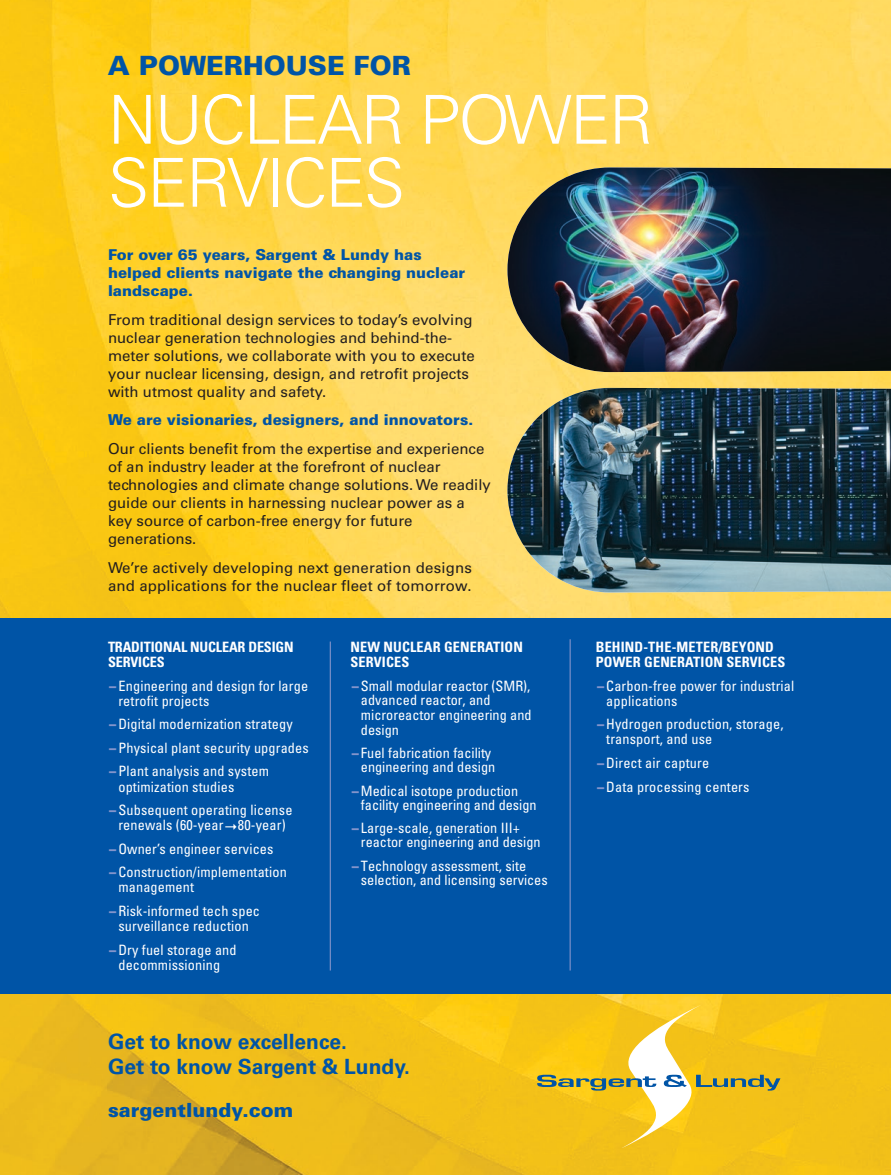
<style>
.page{position:relative;width:891px;height:1175px;background:#fff}
.page>*{position:absolute;margin:0;border:0;box-sizing:border-box;transform-origin:0 0}
.t1{font:300 67.5px/63px "Univers LT Std";color:#fff}
.t2{font:900 26.55px "Univers LT Std";color:#0054a6}
.t3{font:700 21px/25.5px "Univers LT Std";color:#0054a6}
.t4{font:900 19.5px "Univers LT Std";color:#0054a6}
.t5{font:15px/18px "Univers LT Std";color:#231f20}
.t6{font:900 15px/18px "Univers LT Std";color:#0054a6}
.t7{font:condensed 14.25px/15px "Univers LT Std";letter-spacing:.01em;color:#fff}
.t8{font:700 condensed 14.25px/15px "Univers LT Std";letter-spacing:.01em;color:#fff}
.t9{font:700 condensed 14.25px/15px "Univers LT Std";letter-spacing:-.01em;color:#fff}
.s1{font-weight:900;font-stretch:normal;color:#8394cb}
.s2{font-family:"Lucida Grande";font-stretch:normal}
</style>
<div class="page">
<img style="left:0;top:0;width:891px;height:1174px">
<img style="left:610px;top:167px;width:281px;height:205px">
<img style="left:507px;top:167px;width:103px;height:205px">
<img style="left:610px;top:388px;width:281px;height:204px">
<img style="left:507px;top:388px;width:103px;height:204px">
<div style="left:0;top:618px;width:891px;height:375px;background:#0054a6"></div>
<hr style="left:330px;top:641px;width:1px;height:329px;background:#8394cb">
<hr style="left:570px;top:639px;width:1px;height:331px;background:#8394cb">
<svg style="left:537px;top:1004px;width:243px;height:143px"></svg>
<h2 class="t2" style="left:108px;top:49px;width:305px">A POWERHOUSE FOR</h2>
<h1 class="t1" style="left:108px;top:88px;width:547px">NUCLEAR POWER<br>SERVICES</h1>
<p class="t6" style="left:108px;top:245px;width:359px">For over 65 years, Sargent &amp; Lundy has helped clients navigate the changing nuclear landscape.</p>
<p class="t5" style="left:108px;top:310px;width:368px">From traditional design services to today’s evolving nuclear generation technologies and behind-the&shy;meter solutions, we collaborate with you to execute your nuclear licensing, design, and retrofit projects with utmost quality and safety.</p>
<p class="t6" style="left:108px;top:411px;width:367px">We are visionaries, designers, and innovators.</p>
<p class="t5" style="left:108px;top:440px;width:384px">Our clients benefit from the expertise and experience of an industry leader at the forefront of nuclear technologies and climate change solutions. We readily guide our clients in harnessing nuclear power as a key source of carbon-free energy for future generations.</p>
<p class="t5" style="left:108px;top:559px;width:365px">We’re actively developing next generation designs and applications for the nuclear fleet of tomorrow.</p>
<p class="t9" style="left:108px;top:639px;width:187px">TRADITIONAL NUCLEAR DESIGN<br>SERVICES</p>
<p class="t7" style="left:118px;top:677px;width:191px;text-indent:-9px"><span class="s1">–</span> Engineering and design for large retrofit projects</p>
<p class="t7" style="left:109px;top:716px;width:185px"><span class="s1">–</span>Digital modernization strategy</p>
<p class="t7" style="left:109px;top:740px;width:201px"><span class="s1">–</span> Physical plant security upgrades</p>
<p class="t7" style="left:118px;top:763px;width:152px;text-indent:-9px"><span class="s1">–</span> Plant analysis and system optimization studies</p>
<p class="t7" style="left:109px;top:802px;width:185px;text-align:center"><span class="s1">–</span> Subsequent operating license renewals (60-year<span class="s2">→</span>80-year)</p>
<p class="t7" style="left:109px;top:841px;width:166px"><span class="s1">–</span>Owner’s engineer services</p>
<p class="t7" style="left:118px;top:864px;width:170px;text-indent:-9px"><span class="s1">–</span> Construction/implementation management</p>
<p class="t7" style="left:109px;top:903px;width:152px;text-align:center"><span class="s1">–</span> Risk-informed tech spec surveillance reduction</p>
<p class="t7" style="left:109px;top:942px;width:129px;text-align:center"><span class="s1">–</span>Dry fuel storage and decommissioning</p>
<p class="t8" style="left:351px;top:639px;width:174px">NEW NUCLEAR GENERATION<br>SERVICES</p>
<p class="t7" style="left:361px;top:678px;width:172px;text-indent:-9px"><span class="s1">–</span> Small modular reactor (SMR), advanced reactor, and microreactor engineering and design</p>
<p class="t7" style="left:352px;top:746px;width:145px;line-height:14px;text-align:right"><span class="s1">–</span> Fuel fabrication facility engineering and design</p>
<p class="t7" style="left:361px;top:783px;width:177px;line-height:14px;text-indent:-9px"><span class="s1">–</span> Medical isotope production facility engineering and design</p>
<p class="t7" style="left:361px;top:821px;width:181px;line-height:14px;text-indent:-9px"><span class="s1">–</span> Large-scale, generation III+ reactor engineering and design</p>
<p class="t7" style="left:361px;top:858px;width:188px;line-height:14px;text-indent:-9px"><span class="s1">–</span> Technology assessment, site selection, and licensing services</p>
<h3 class="t3" style="left:108px;top:1028px;width:303px">Get to know excellence.<br>Get to know Sargent &amp; Lundy.</h3>
<h3 class="t4" style="left:108px;top:1097px;width:187px">sargentlundy.com</h3>
<p class="t8" style="left:596px;top:639px;width:191px">BEHIND-THE-METER/BEYOND<br>POWER GENERATION SERVICES</p>
<p class="t7" style="left:606px;top:678px;width:190px;text-indent:-9px"><span class="s1">–</span> Carbon-free power for industrial applications</p>
<p class="t7" style="left:606px;top:716px;width:179px;text-indent:-9px"><span class="s1">–</span>Hydrogen production, storage, transport, and use</p>
<p class="t7" style="left:597px;top:750px;width:154px;line-height:23.7px"><span class="s1">–</span>Direct air capture<br><span class="s1">–</span>Data processing centers</p>
</div>
